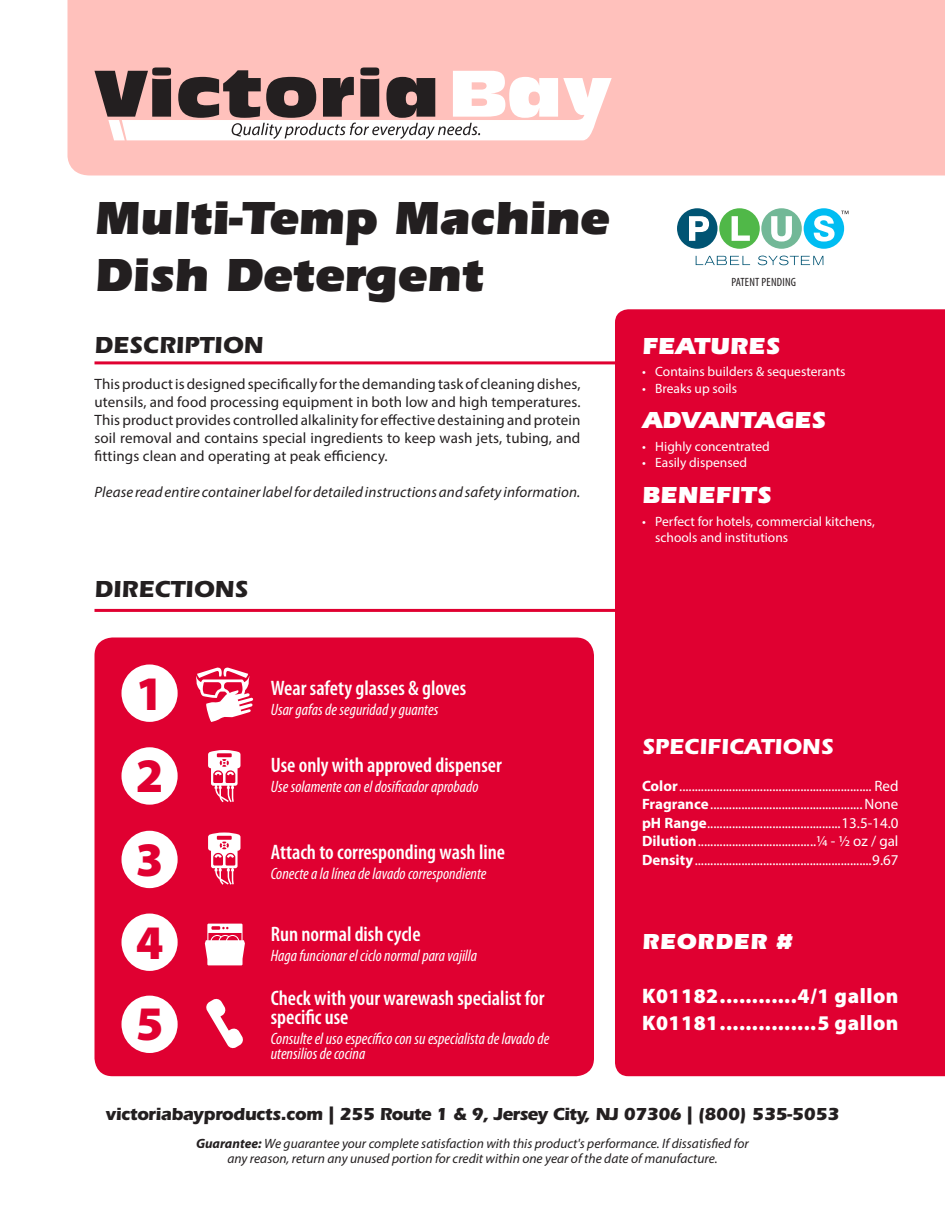
<style>
.page{position:relative;width:945px;height:1215px;background:#fff}
.page>*{position:absolute;margin:0;border:0;box-sizing:border-box;transform-origin:0 0}
.t1{font:900 48.45px "Myriad Pro";color:#e00031}
.t2{font:900 48px/57.6px "Itc Eras";letter-spacing:-.01em;color:#231f20}
.t3{font:900 24px "Itc Eras";color:#fff}
.t4{font:700 24px "Itc Eras";color:#231f20}
.t5{font:700 22.5px "Itc Eras";color:#fff}
.t6{font:900 22.5px "Itc Eras";letter-spacing:.025em;color:#fff}
.t7{font:600 condensed 21px/19.2px "Myriad Pro";color:#fff}
.t8{font:900 21px/27px "Myriad Pro";letter-spacing:.025em;color:#fff}
.t9{font:700 18px "Itc Eras";letter-spacing:-.025em;color:#231f20}
.t10{font:italic condensed 16.5px/15px "Myriad Pro";color:#fff}
.t11{font:15px/18.5px "Myriad Pro";color:#fff;text-align:justify}
.t12{font:15px/18px "Myriad Pro";letter-spacing:.01em;color:#231f20;text-align:justify}
.t13{font:italic 15px "Myriad Pro";letter-spacing:.01em;color:#231f20}
.t14{font:italic 13.5px/15px "Myriad Pro";color:#231f20;text-align:center}
.t15{font:13.5px/16.2px "Myriad Pro";color:#fff}
.t16{font:condensed 12px "Myriad Pro";letter-spacing:.02em;color:#231f20}
.s1{font-weight:700}
</style>
<div class="page">
<div style="left:68px;top:0;width:877px;height:176px;background:#ffc1bc"></div>
<svg style="left:95px;top:67px;width:517px;height:73px"></svg>
<hr style="left:94px;top:609px;width:521px;height:3px;background:#e00031">
<hr style="left:94px;top:361px;width:521px;height:3px;background:#e00031">
<div style="left:615px;top:309px;width:330px;height:767px;background:#e00031"></div>
<div style="left:677px;top:208px;width:41px;height:41px;background:#005473;border-radius:50%"></div>
<div style="left:719px;top:208px;width:41px;height:41px;background:#50b848;border-radius:50%"></div>
<div style="left:761px;top:208px;width:41px;height:41px;background:#72b897;border-radius:50%"></div>
<div style="left:804px;top:208px;width:40px;height:41px;background:#00bdf2;border-radius:50%"></div>
<svg style="left:689px;top:216px;width:20px;height:25px"></svg>
<svg style="left:732px;top:216px;width:18px;height:25px"></svg>
<svg style="left:771px;top:216px;width:21px;height:26px"></svg>
<svg style="left:814px;top:215px;width:21px;height:27px"></svg>
<svg style="left:696px;top:256px;width:54px;height:9px"></svg>
<svg style="left:758px;top:256px;width:65px;height:9px"></svg>
<svg style="left:841px;top:211px;width:7px;height:3px"></svg>
<div style="left:95px;top:638px;width:499px;height:438px;background:#e00031;border-radius:18px"></div>
<svg style="left:196px;top:667px;width:57px;height:55px"></svg>
<div style="left:121px;top:664px;width:57px;height:58px;background:#fff;border-radius:50%"></div>
<div style="left:121px;top:747px;width:57px;height:58px;background:#fff;border-radius:50%"></div>
<div style="left:121px;top:831px;width:57px;height:57px;background:#fff;border-radius:50%"></div>
<div style="left:121px;top:914px;width:57px;height:57px;background:#fff;border-radius:50%"></div>
<div style="left:121px;top:996px;width:57px;height:57px;background:#fff;border-radius:50%"></div>
<svg style="left:205px;top:924px;width:40px;height:41px"></svg>
<svg style="left:208px;top:750px;width:32px;height:52px"></svg>
<svg style="left:208px;top:833px;width:32px;height:52px"></svg>
<svg style="left:206px;top:998px;width:37px;height:51px"></svg>
<h2 class="t2" style="left:94px;top:189px;width:516px">Multi-Temp Machine<br>Dish Detergent</h2>
<h3 class="t4" style="left:94px;top:331px;width:171px">DESCRIPTION</h3>
<p class="t12" style="left:94px;top:374px;width:488px">This product is designed specifically for the demanding task of cleaning dishes, utensils, and food processing equipment in both low and high temperatures.<br>This product provides controlled alkalinity for effective destaining and protein soil removal and contains special ingredients to keep wash jets, tubing, and fittings clean and operating at peak efficiency.</p>
<p class="t13" style="left:94px;top:482px;width:487px">Please read entire container label for detailed instructions and safety information.</p>
<h3 class="t4" style="left:94px;top:575px;width:155px">DIRECTIONS</h3>
<p class="t16" style="left:731px;top:275px;width:66px">PATENT PENDING</p>
<h3 class="t3" style="left:642px;top:332px;width:140px">FEATURES</h3>
<p class="t15" style="left:642px;top:364px;width:205px">• Contains builders &amp; sequesterants</p>
<p class="t15" style="left:642px;top:380px;width:97px">• Breaks up soils</p>
<h3 class="t3" style="left:642px;top:407px;width:185px">ADVANTAGES</h3>
<p class="t15" style="left:642px;top:438px;width:129px">• Highly concentrated</p>
<p class="t15" style="left:642px;top:455px;width:107px">• Easily dispensed</p>
<h3 class="t3" style="left:642px;top:481px;width:131px">BENEFITS</h3>
<p class="t15" style="left:655px;top:513px;width:221px;text-indent:-13px">• Perfect for hotels, commercial kitchens, schools and institutions</p>
<h1 class="t1" style="left:136px;top:666px;width:29px">1</h1>
<h1 class="t1" style="left:136px;top:749px;width:29px">2</h1>
<h1 class="t1" style="left:136px;top:832px;width:29px">3</h1>
<h1 class="t1" style="left:136px;top:915px;width:29px">4</h1>
<h1 class="t1" style="left:136px;top:996px;width:29px">5</h1>
<h3 class="t7" style="left:271px;top:679px;width:197px">Wear safety glasses &amp; gloves</h3>
<p class="t10" style="left:271px;top:702px;width:169px">Usar gafas de seguridad y guantes</p>
<h3 class="t7" style="left:271px;top:756px;width:233px">Use only with approved dispenser</h3>
<p class="t10" style="left:271px;top:779px;width:209px">Use solamente con el dosificador aprobado</p>
<h3 class="t7" style="left:271px;top:843px;width:236px">Attach to corresponding wash line</h3>
<p class="t10" style="left:271px;top:866px;width:217px">Conecte a la línea de lavado correspondiente</p>
<h3 class="t7" style="left:271px;top:925px;width:151px">Run normal dish cycle</h3>
<p class="t10" style="left:271px;top:948px;width:208px">Haga funcionar el ciclo normal para vajilla</p>
<h3 class="t7" style="left:271px;top:988px;width:275px">Check with your warewash specialist for specific use</h3>
<p class="t10" style="left:271px;top:1030px;width:280px">Consulte el uso específico con su especialista de lavado de utensilios de cocina</p>
<h3 class="t5" style="left:642px;top:733px;width:193px">SPECIFICATIONS</h3>
<p class="t11" style="left:642px;top:776px;width:258px"><span class="s1">Color</span>.............................................................. Red <span class="s1">Fragrance</span>.................................................None <span class="s1">pH Range</span>...........................................13.5-14.0<br><span class="s1">Dilution</span>......................................¼ - ½ oz / gal <span class="s1">Density</span>.........................................................9.67</p>
<h3 class="t6" style="left:642px;top:929px;width:152px">REORDER #</h3>
<h3 class="t8" style="left:642px;top:983px;width:258px">K01182............4/1 gallon<br>K01181...............5 gallon</h3>
<p class="t9" style="left:106px;top:1104px;width:735px">victoriabayproducts.com | 255 Route 1 &amp; 9, Jersey City, NJ 07306 | (800) 535-5053</p>
<p class="t14" style="left:196px;top:1136px;width:554px"><span class="s1">Guarantee:</span> We guarantee your complete satisfaction with this product's performance. If dissatisfied for any reason, return any unused portion for credit within one year of the date of manufacture.</p>
</div>
